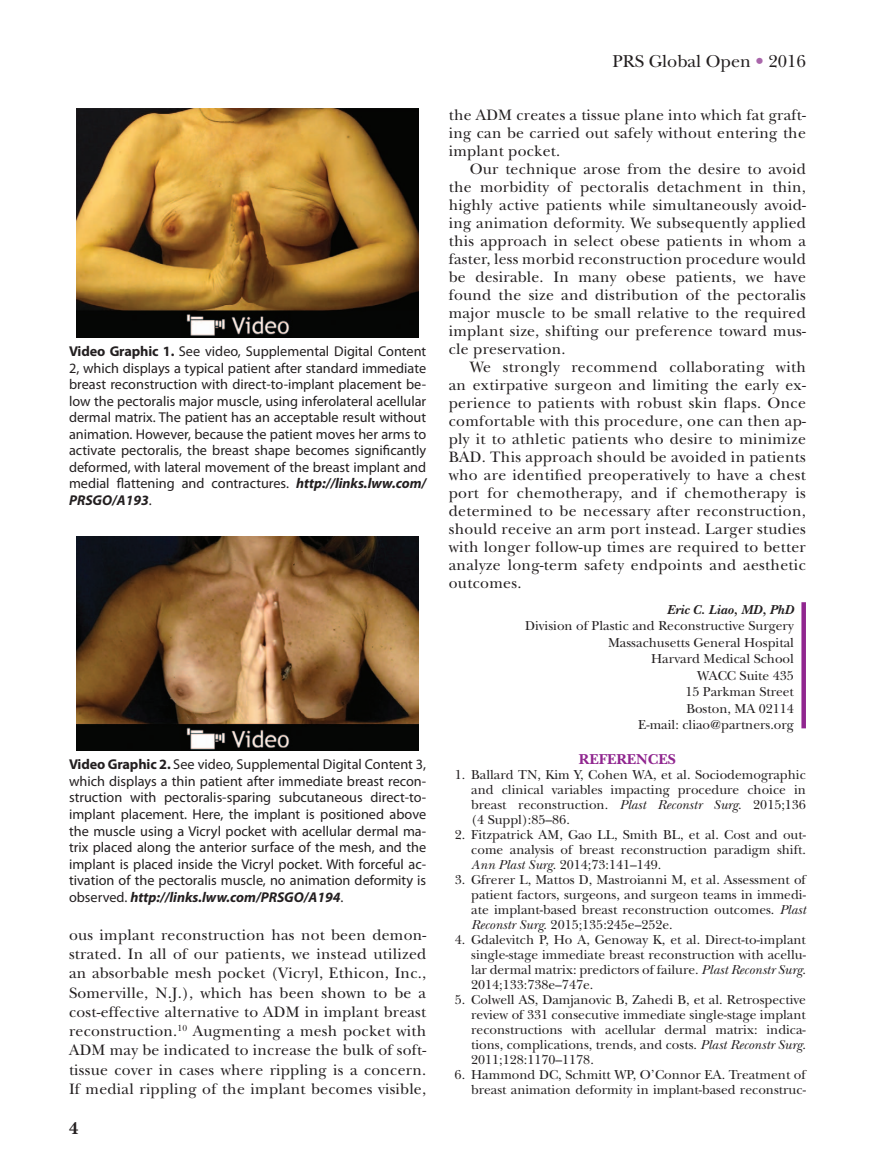
<style>
.page{position:relative;width:878px;height:1175px;background:#fff}
.page>*{position:absolute;margin:0;border:0;box-sizing:border-box;transform-origin:0 0}
.t1{font:18px "New Baskerville";color:#231f20}
.t2{font:700 18px "New Baskerville";color:#231f20}
.t3{font:15.75px/18px "New Baskerville";letter-spacing:.015em;color:#231f20;text-align:justify}
.t4{font:700 15px "New Baskerville";color:#90268f}
.t5{font:14.25px/16.5px "Myriad Pro";color:#231f20;text-align:justify}
.t6{font:13.5px/15px "New Baskerville";color:#231f20;text-align:justify}
.t7{font:italic 700 13.5px "New Baskerville";color:#231f20}
.s1{font-weight:700}
.s2{font-weight:700;font-style:italic}
.s3{color:#a966aa}
.s4{font-style:italic}
</style>
<div class="page">
<div style="left:801px;top:602px;width:5px;height:126px;background:#90268f"></div>
<img style="left:77px;top:108px;width:341px;height:229px">
<img style="left:77px;top:536px;width:341px;height:215px">
<p class="t5" style="left:69px;top:343px;width:359px"><span class="s1">Video Graphic 1.</span> See video, Supplemental Digital Content 2, which displays a typical patient after standard immediate breast reconstruction with direct-to-implant placement be&shy;low the pectoralis major muscle, using inferolateral acellular dermal matrix. The patient has an acceptable result without animation. However, because the patient moves her arms to activate pectoralis, the breast shape becomes significantly deformed, with lateral movement of the breast implant and medial flattening and contractures. <span class="s2">http://links.lww.com/ PRSGO/A193</span>.</p>
<p class="t5" style="left:69px;top:756px;width:359px"><span class="s1">Video Graphic 2.</span> See video, Supplemental Digital Content 3, which displays a thin patient after immediate breast recon&shy;struction with pectoralis-sparing subcutaneous direct-to&shy;implant placement. Here, the implant is positioned above the muscle using a Vicryl pocket with acellular dermal ma&shy;trix placed along the anterior surface of the mesh, and the implant is placed inside the Vicryl pocket. With forceful ac&shy;tivation of the pectoralis muscle, no animation deformity is observed. <span class="s2">http://links.lww.com/PRSGO/A194</span>.</p>
<p class="t3" style="left:69px;top:925px;width:359px;line-height:19.2px">ous implant reconstruction has not been demon&shy;strated. In all of our patients, we instead utilized an absorbable mesh pocket (Vicryl, Ethicon, Inc., Somerville, N.J.), which has been shown to be a cost-effective alternative to ADM in implant breast reconstruction.<sup>10</sup> Augmenting a mesh pocket with ADM may be indicated to increase the bulk of soft&shy;tissue cover in cases where rippling is a concern.<br>If medial rippling of the implant becomes visible,</p>
<p class="t2" style="left:69px;top:1118px;width:11px">4</p>
<p class="t1" style="left:612px;top:51px;width:195px">PRS Global Open <span class="s3">•</span> 2016</p>
<p class="t3" style="left:448px;top:105px;width:359px">the ADM creates a tissue plane into which fat graft&shy;ing can be carried out safely without entering the implant pocket.</p>
<p class="t3" style="left:448px;top:159px;width:359px;text-indent:21px">Our technique arose from the desire to avoid the morbidity of pectoralis detachment in thin, highly active patients while simultaneously avoid&shy;ing animation deformity. We subsequently applied this approach in select obese patients in whom a faster, less morbid reconstruction procedure would be desirable. In many obese patients, we have found the size and distribution of the pectoralis major muscle to be small relative to the required implant size, shifting our preference toward mus&shy;cle preservation.</p>
<p class="t3" style="left:448px;top:357px;width:359px;text-indent:21px">We strongly recommend collaborating with an extirpative surgeon and limiting the early ex&shy;perience to patients with robust skin flaps. Once comfortable with this procedure, one can then ap&shy;ply it to athletic patients who desire to minimize BAD. This approach should be avoided in patients who are identified preoperatively to have a chest port for chemotherapy, and if chemotherapy is determined to be necessary after reconstruction, should receive an arm port instead. Larger studies with longer follow-up times are required to better analyze long-term safety endpoints and aesthetic outcomes.</p>
<p class="t7" style="left:667px;top:601px;width:128px">Eric C. Liao, MD, PhD</p>
<p class="t6" style="left:525px;top:617px;width:270px;line-height:16.5px;text-align:right">Division of Plastic and Reconstructive Surgery<br>Massachusetts General Hospital<br>Harvard Medical School<br>WACC Suite 435<br>15 Parkman Street<br>Boston, MA 02114<br>E-mail: cliao@partners.org</p>
<p class="t4" style="left:579px;top:750px;width:98px">REFERENCES</p>
<p class="t6" style="left:471px;top:767px;width:336px;text-indent:-17px">1. Ballard TN, Kim Y, Cohen WA, et al. Sociodemographic and clinical variables impacting procedure choice in breast reconstruction. <span class="s4">Plast Reconstr Surg</span>. 2015;136 (4 Suppl):85–86.</p>
<p class="t6" style="left:471px;top:827px;width:336px;text-indent:-17px">2. Fitzpatrick AM, Gao LL, Smith BL, et al. Cost and out&shy;come analysis of breast reconstruction paradigm shift.<br><span class="s4">Ann Plast Surg</span>. 2014;73:141–149.</p>
<p class="t6" style="left:471px;top:872px;width:336px;text-indent:-17px">3. Gfrerer L, Mattos D, Mastroianni M, et al. Assessment of patient factors, surgeons, and surgeon teams in immedi&shy;ate implant-based breast reconstruction outcomes. <span class="s4">Plast Reconstr Surg</span>. 2015;135:245e–252e.</p>
<p class="t6" style="left:471px;top:932px;width:336px;text-indent:-17px">4. Gdalevitch P, Ho A, Genoway K, et al. Direct-to-implant single-stage immediate breast reconstruction with acellu&shy;lar dermal matrix: predictors of failure. <span class="s4">Plast Reconstr Surg</span>.<br>2014;133:738e–747e.</p>
<p class="t6" style="left:471px;top:992px;width:336px;text-indent:-17px">5. Colwell AS, Damjanovic B, Zahedi B, et al. Retrospective review of 331 consecutive immediate single-stage implant reconstructions with acellular dermal matrix: indica&shy;tions, complications, trends, and costs. <span class="s4">Plast Reconstr Surg</span>.<br>2011;128:1170–1178.</p>
<p class="t6" style="left:454px;top:1067px;width:353px;text-align:right">6. Hammond DC, Schmitt WP, O’Connor EA. Treatment of breast animation deformity in implant-based reconstruc-</p>
</div>
